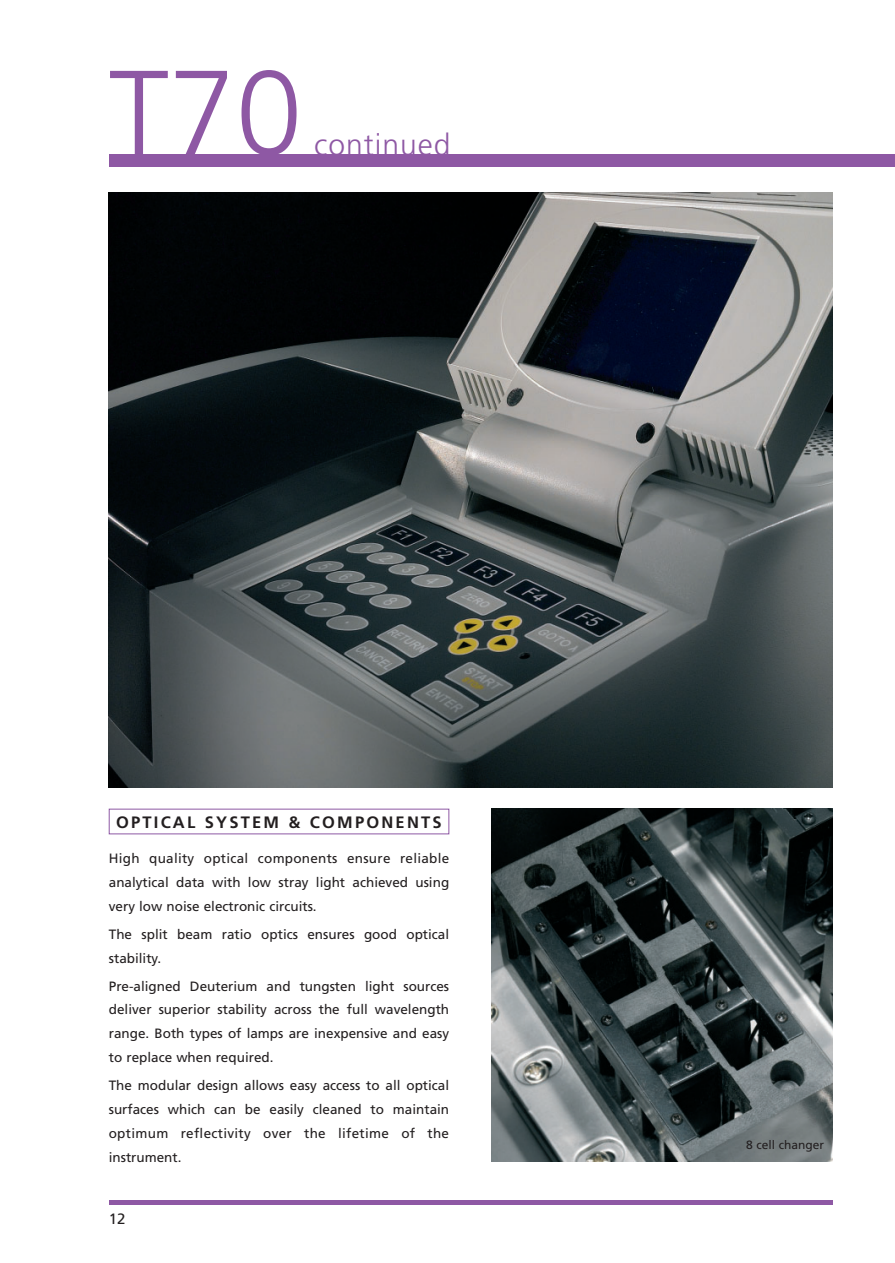
<style>
.page{position:relative;width:895px;height:1263px;background:#fff}
.page>*{position:absolute;margin:0;border:0;box-sizing:border-box;transform-origin:0 0}
.t1{font:300 120px "Frutiger";color:#8e58a4}
.t2{font:300 30px "Frutiger";letter-spacing:.035em;color:#8e58a4}
.t3{font:700 16.5px "Frutiger";letter-spacing:.135em;color:#231f20}
.t4{font:15px "Frutiger";color:#231f20}
.t5{font:13.5px/23.9px "Frutiger";color:#231f20;text-align:justify}
.t6{font:12px "Frutiger";color:#231f20}
</style>
<div class="page">
<div style="left:109px;top:154px;width:785px;height:13px;background:#8e58a4"></div>
<hr style="left:109px;top:1200px;width:723px;height:4px;background:#8e58a4">
<img style="left:491px;top:809px;width:341px;height:353px">
<img style="left:109px;top:192px;width:723px;height:595px">
<h1 class="t1" style="left:109px;top:65px;width:195px">T70</h1>
<h2 class="t2" style="left:314px;top:132px;width:138px">continued</h2>
<p class="t3" style="left:116px;top:815px;width:327px">OPTICAL SYSTEM &amp; COMPONENTS</p>
<p class="t5" style="left:109px;top:847px;width:342px">High quality optical components ensure reliable analytical data with low stray light achieved using very low noise electronic circuits.</p>
<p class="t5" style="left:109px;top:923px;width:342px">The split beam ratio optics ensures good optical stability.</p>
<p class="t5" style="left:109px;top:975px;width:342px">Pre-aligned Deuterium and tungsten light sources deliver superior stability across the full wavelength range. Both types of lamps are inexpensive and easy to replace when required.</p>
<p class="t5" style="left:109px;top:1075px;width:342px">The modular design allows easy access to all optical surfaces which can be easily cleaned to maintain optimum reflectivity over the lifetime of the instrument.</p>
<p class="t4" style="left:109px;top:1213px;width:18px">12</p>
<p class="t6" style="left:746px;top:1140px;width:79px">8 cell changer</p>
</div>
